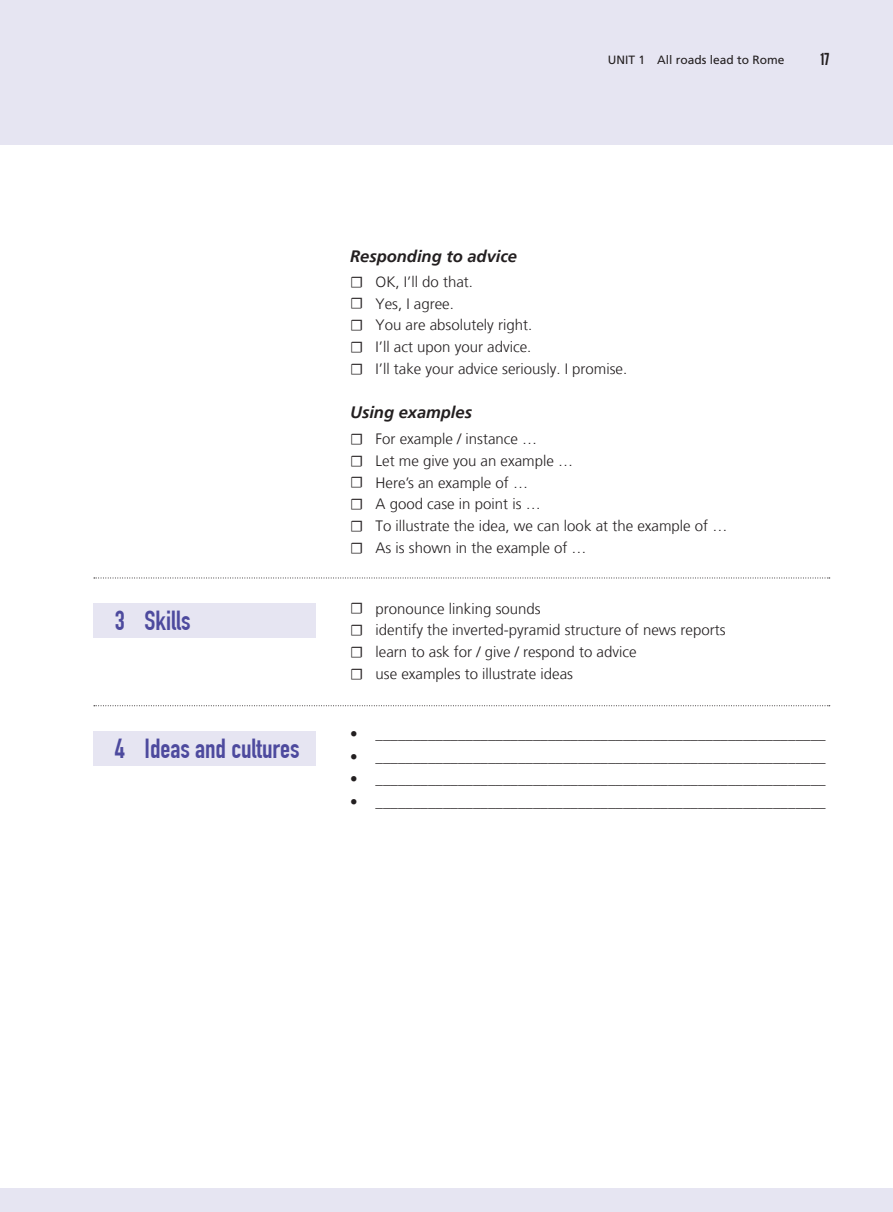
<style>
.page{position:relative;width:893px;height:1212px;background:#fff}
.page>*{position:absolute;margin:0;border:0;box-sizing:border-box;transform-origin:0 0}
.最后一页绿底正文{font:700 27px "DIN Condensed";color:#4d4a9e}
.最后一页绿底正文-2{font:italic 700 16.5px "Frutiger LT";color:#231f20}
._1{font:16.5px "League Gothic";color:#231f20}
.最后一页绿底正文-3{font:300 15px "Frutiger LT";color:#231f20}
.t1{font:12px "Frutiger LT Std";color:#231f20}
.s1{font-family:"Minion Pro";font-weight:400;font-style:italic;font-size:15.75px}
.s2{font-family:"Avenir Next";font-weight:400}
</style>
<div class="page">
<div style="left:0;top:0;width:893px;height:145px;background:#e6e5f2"></div>
<svg style="left:94px;top:705px;width:736px;height:1px"></svg>
<svg style="left:94px;top:578px;width:736px;height:1px"></svg>
<div style="left:94px;top:604px;width:222px;height:34px;background:#e6e5f2"></div>
<div style="left:94px;top:731px;width:222px;height:34px;background:#e6e5f2"></div>
<div style="left:0;top:1188px;width:893px;height:24px;background:#e6e5f2"></div>
<p class="t1" style="left:608px;top:53px;width:178px">UNIT 1 All roads lead to Rome</p>
<p class="_1" style="left:821px;top:50px;width:10px">17</p>
<p class="最后一页绿底正文" style="left:115px;top:605px;width:77px">3 Skills</p>
<p class="最后一页绿底正文" style="left:115px;top:732px;width:186px">4 Ideas and cultures</p>
<p class="最后一页绿底正文-2" style="left:350px;top:246px;width:168px">Responding to advice</p>
<p class="最后一页绿底正文-3" style="left:350px;top:273px;width:125px"><span class="s1">☐</span> OK, I’ll do that.</p>
<p class="最后一页绿底正文-3" style="left:350px;top:295px;width:105px"><span class="s1">☐</span> Yes, I agree.</p>
<p class="最后一页绿底正文-3" style="left:350px;top:317px;width:184px"><span class="s1">☐</span> You are absolutely right.</p>
<p class="最后一页绿底正文-3" style="left:350px;top:338px;width:183px"><span class="s1">☐</span> I’ll act upon your advice.</p>
<p class="最后一页绿底正文-3" style="left:350px;top:360px;width:279px"><span class="s1">☐</span> I’ll take your advice seriously. I promise.</p>
<p class="最后一页绿底正文-2" style="left:350px;top:403px;width:123px">Using examples</p>
<p class="最后一页绿底正文-3" style="left:350px;top:430px;width:189px"><span class="s1">☐</span> For example / instance …</p>
<p class="最后一页绿底正文-3" style="left:350px;top:452px;width:225px"><span class="s1">☐</span> Let me give you an example …</p>
<p class="最后一页绿底正文-3" style="left:350px;top:474px;width:180px"><span class="s1">☐</span> Here’s an example of …</p>
<p class="最后一页绿底正文-3" style="left:350px;top:496px;width:192px"><span class="s1">☐</span> A good case in point is …</p>
<p class="最后一页绿底正文-3" style="left:350px;top:517px;width:379px"><span class="s1">☐</span> To illustrate the idea, we can look at the example of …</p>
<p class="最后一页绿底正文-3" style="left:350px;top:539px;width:238px"><span class="s1">☐</span> As is shown in the example of …</p>
<p class="最后一页绿底正文-3" style="left:350px;top:600px;width:192px"><span class="s1">☐</span> pronounce linking sounds</p>
<p class="最后一页绿底正文-3" style="left:350px;top:622px;width:377px"><span class="s1">☐</span> identify the inverted-pyramid structure of news reports</p>
<p class="最后一页绿底正文-3" style="left:350px;top:643px;width:288px"><span class="s1">☐</span> learn to ask for / give / respond to advice</p>
<p class="最后一页绿底正文-3" style="left:350px;top:665px;width:225px"><span class="s1">☐</span> use examples to illustrate ideas</p>
<p class="最后一页绿底正文-3" style="left:350px;top:726px;width:477px"><span class="s2">•</span> ____________________________________________________________</p>
<p class="最后一页绿底正文-3" style="left:350px;top:748px;width:477px"><span class="s2">•</span> ____________________________________________________________</p>
<p class="最后一页绿底正文-3" style="left:350px;top:771px;width:477px"><span class="s2">•</span> ____________________________________________________________</p>
<p class="最后一页绿底正文-3" style="left:350px;top:793px;width:477px"><span class="s2">•</span> ____________________________________________________________</p>
</div>
